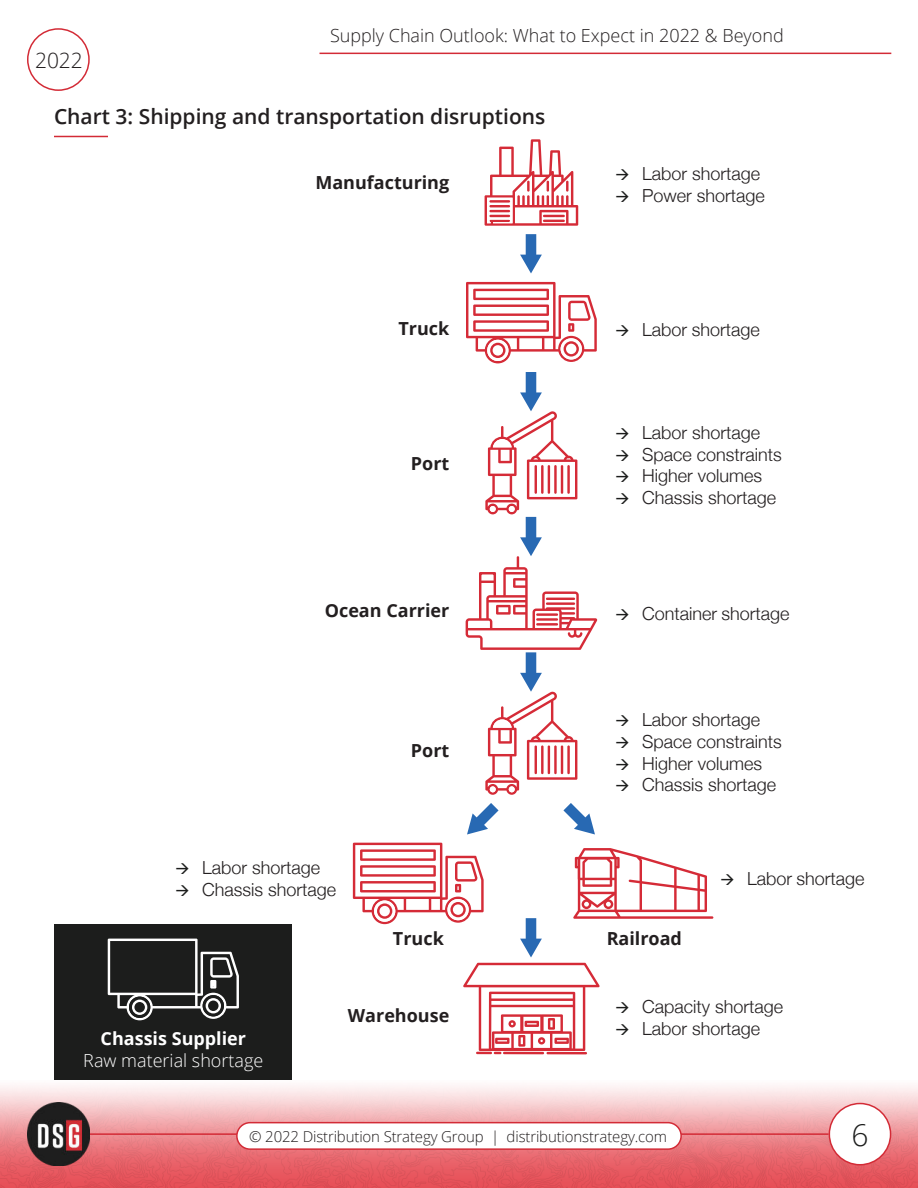
<style>
.page{position:relative;width:918px;height:1188px;background:#fff}
.page>*{position:absolute;margin:0;border:0;box-sizing:border-box;transform-origin:0 0}
.t1{font:300 30px "Open Sans";color:#1c1d1c}
.t2{font:600 21px "Open Sans";color:#231f20}
.t3{font:300 21px "Open Sans";color:#231f20}
.t4{font:300 18px/21.6px "Helvetica Neue";color:#231f20}
.t5{font:700 18px "Open Sans";color:#231f20}
.t6{font:300 18px "Open Sans";color:#231f20}
.t7{font:300 18px "Open Sans";color:#fff}
.t8{font:700 18px "Open Sans";color:#fff}
.t9{font:300 15px "Open Sans";letter-spacing:-.01em;color:#231f20}
</style>
<div class="page">
<img style="left:0;top:1086px;width:918px;height:102px">
<hr style="left:90px;top:1133px;width:739px;height:2px;background:#d32b36">
<img style="left:27px;top:1103px;width:63px;height:63px">
<div style="left:829px;top:1104px;width:62px;height:61px;background:#fff;border-radius:50%"></div>
<div style="left:829px;top:1103px;width:62px;height:62px;border:2px solid #d32b36;border-radius:50%"></div>
<div style="left:237px;top:1123px;width:444px;height:26px;background:#fff;border-radius:13px"></div>
<div style="left:236px;top:1122px;width:446px;height:28px;border:2px solid #d32b36;border-radius:13px"></div>
<div style="left:27px;top:28px;width:63px;height:63px;border:2px solid #d32b36;border-radius:50%"></div>
<hr style="left:320px;top:53px;width:571px;height:1px;background:#d32b36">
<hr style="left:54px;top:136px;width:54px;height:1px;background:#d32b36">
<svg style="left:485px;top:139px;width:93px;height:87px"></svg>
<hr style="left:489px;top:200px;width:21px;height:3px;background:#d52b37">
<hr style="left:489px;top:205px;width:21px;height:2px;background:#d52b37">
<hr style="left:489px;top:210px;width:21px;height:2px;background:#d52b37">
<hr style="left:489px;top:215px;width:21px;height:2px;background:#d52b37">
<svg style="left:466px;top:282px;width:131px;height:81px"></svg>
<svg style="left:353px;top:843px;width:131px;height:81px"></svg>
<svg style="left:573px;top:848px;width:140px;height:71px"></svg>
<svg style="left:463px;top:963px;width:137px;height:91px"></svg>
<svg style="left:520px;top:234px;width:22px;height:39px"></svg>
<svg style="left:466px;top:372px;width:131px;height:423px"></svg>
<svg style="left:520px;top:918px;width:22px;height:39px"></svg>
<svg style="left:467px;top:803px;width:32px;height:31px"></svg>
<svg style="left:563px;top:803px;width:32px;height:31px"></svg>
<div style="left:55px;top:925px;width:237px;height:155px;background:#1c1d1c"></div>
<svg style="left:108px;top:939px;width:131px;height:81px"></svg>
<p class="t3" style="left:35px;top:52px;width:49px">2022</p>
<p class="t6" style="left:330px;top:28px;width:455px">Supply Chain Outlook: What to Expect in 2022 &amp; Beyond</p>
<p class="t2" style="left:54px;top:108px;width:493px">Chart 3: Shipping and transportation disruptions</p>
<p class="t5" style="left:315px;top:176px;width:135px">Manufacturing</p>
<p class="t5" style="left:399px;top:321px;width:52px">Truck</p>
<p class="t5" style="left:411px;top:456px;width:40px">Port</p>
<p class="t5" style="left:325px;top:603px;width:126px">Ocean Carrier</p>
<p class="t4" style="left:202px;top:859px;width:136px">Labor shortage<br>Chassis shortage</p>
<p class="t5" style="left:411px;top:743px;width:40px">Port</p>
<p class="t4" style="left:642px;top:165px;width:124px">Labor shortage<br>Power shortage</p>
<p class="t4" style="left:642px;top:321px;width:119px">Labor shortage</p>
<p class="t4" style="left:642px;top:424px;width:141px">Labor shortage<br>Space constraints<br>Higher volumes<br>Chassis shortage</p>
<p class="t4" style="left:642px;top:605px;width:149px">Container shortage</p>
<p class="t4" style="left:642px;top:711px;width:141px">Labor shortage<br>Space constraints<br>Higher volumes<br>Chassis shortage</p>
<p class="t4" style="left:747px;top:869px;width:119px">Labor shortage</p>
<p class="t8" style="left:101px;top:1031px;width:147px">Chassis Supplier</p>
<p class="t7" style="left:83px;top:1053px;width:182px">Raw material shortage</p>
<p class="t5" style="left:393px;top:931px;width:52px">Truck</p>
<p class="t5" style="left:607px;top:931px;width:77px">Railroad</p>
<p class="t5" style="left:348px;top:1009px;width:103px">Warehouse</p>
<p class="t4" style="left:642px;top:998px;width:143px">Capacity shortage<br>Labor shortage</p>
<p class="t9" style="left:249px;top:1130px;width:419px">© 2022 Distribution Strategy Group | distributionstrategy.com</p>
<h1 class="t1" style="left:851px;top:1114px;width:19px">6</h1>
</div>
